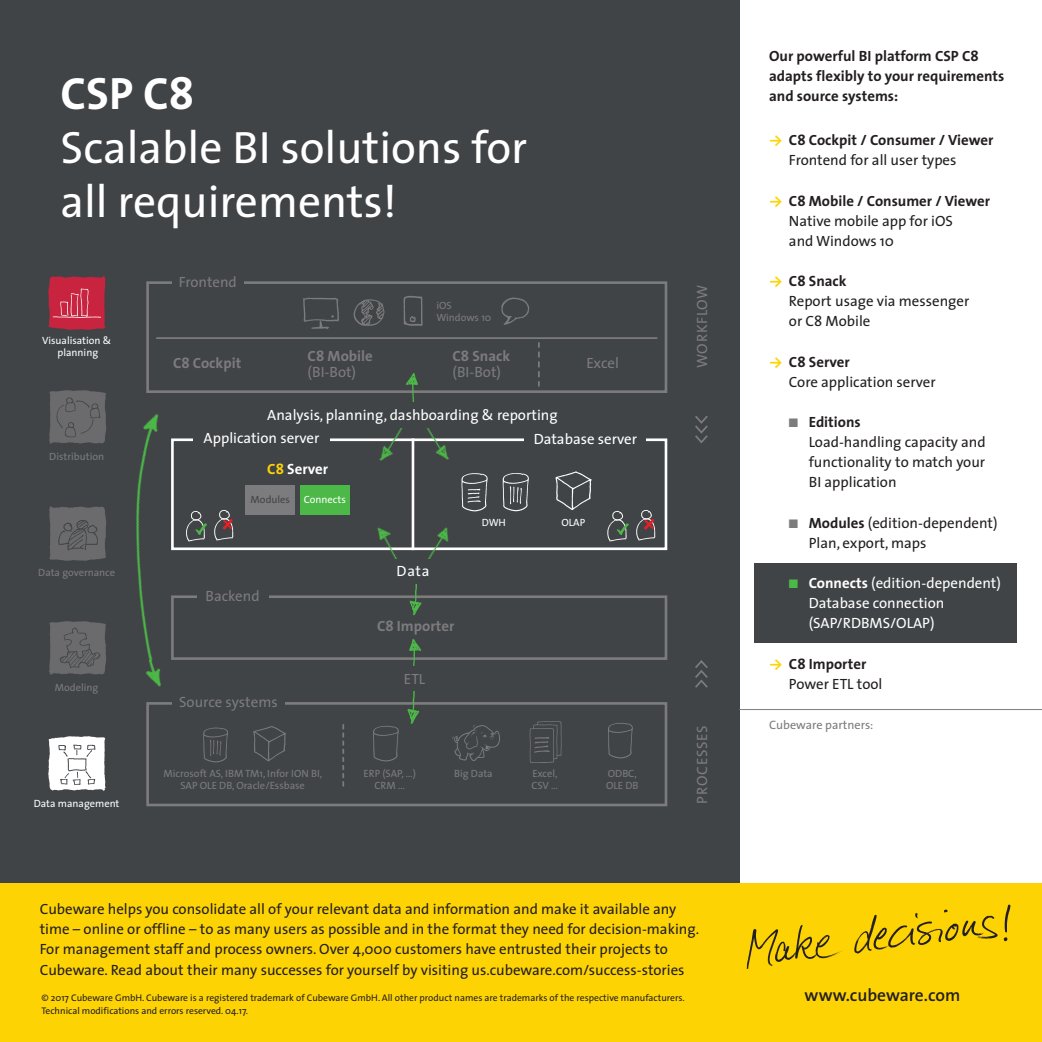
<style>
.page{position:relative;width:1042px;height:1042px;background:#fff}
.page>*{position:absolute;margin:0;border:0;box-sizing:border-box;transform-origin:0 0}
.t1{font:45.5px/54.2px "The Sans";color:#fff}
.t2{font:700 45.5px "The Sans";color:#fff}
.t3{font:600 17.5px "The Sans";color:#231f20}
.t4{font:14.88px/20.1px "The Sans";color:#231f20}
.t5{font:14.88px/20.1px "The Sans";color:#fff}
.t6{font:700 14.88px/20.1px "The Sans";color:#231f20}
.t7{font:14.88px "The Sans";color:#7c7b7d}
.t8{font:700 14.88px "The Sans";color:#7c7b7d}
.t9{font:14.88px "The Sans";letter-spacing:.05em;color:#7c7b7d}
.t10{font:700 14.88px "The Sans";color:#fff}
.t11{font:12.25px "The Sans";color:#7c7b7d}
.t12{font:10.5px/12.2px "The Sans";color:#7c7b7d}
.t13{font:10.5px/12.1px "The Sans";color:#fff;text-align:center}
.t14{font:10.5px "The Sans";color:#414447}
.t15{font:9.62px "The Sans";color:#231f20}
.s1{color:#fed304}
.s2{font-family:"Calibri";font-style:italic;color:#fed304}
.s3{font-weight:400}
.s4{font-family:"Calibri";font-weight:700;font-style:italic;color:#fed304}
.s5{font-weight:700}
.s6{color:#7c7b7d}
.s7{color:#4cb848}
</style>
<div class="page">
<div style="left:0;top:0;width:739px;height:1042px;background:#414447"></div>
<img style="left:48px;top:276px;width:58px;height:54px">
<img style="left:49px;top:281px;width:55px;height:46px">
<img style="left:49px;top:390px;width:57px;height:54px">
<img style="left:50px;top:391px;width:54px;height:50px">
<img style="left:49px;top:506px;width:53px;height:54px">
<img style="left:53px;top:507px;width:51px;height:54px">
<img style="left:49px;top:621px;width:56px;height:54px">
<img style="left:52px;top:624px;width:51px;height:51px">
<img style="left:48px;top:736px;width:58px;height:55px">
<img style="left:49px;top:738px;width:53px;height:52px">
<div style="left:0;top:883px;width:1042px;height:159px;background:#fed304"></div>
<div style="left:754px;top:564px;width:263px;height:79px;background:#414447"></div>
<div style="left:171px;top:438px;width:496px;height:112px;border:3px solid #fff"></div>
<div style="left:146px;top:281px;width:521px;height:112px;border:3px solid #7c7b7d"></div>
<div style="left:172px;top:276px;width:72px;height:20px;background:#414447"></div>
<div style="left:146px;top:702px;width:521px;height:104px;border:3px solid #7c7b7d"></div>
<div style="left:171px;top:595px;width:496px;height:65px;border:3px solid #7c7b7d"></div>
<div style="left:197px;top:590px;width:71px;height:20px;background:#414447"></div>
<img style="left:303px;top:297px;width:82px;height:32px">
<img style="left:501px;top:297px;width:28px;height:28px">
<img style="left:403px;top:296px;width:20px;height:30px">
<img style="left:186px;top:511px;width:19px;height:31px">
<img style="left:214px;top:509px;width:20px;height:32px">
<img style="left:218px;top:514px;width:16px;height:19px">
<img style="left:187px;top:516px;width:20px;height:22px">
<img style="left:607px;top:510px;width:20px;height:32px">
<img style="left:636px;top:509px;width:20px;height:32px">
<img style="left:640px;top:514px;width:16px;height:19px">
<img style="left:609px;top:516px;width:20px;height:22px">
<img style="left:461px;top:473px;width:68px;height:39px">
<img style="left:203px;top:727px;width:25px;height:36px">
<img style="left:373px;top:726px;width:26px;height:36px">
<img style="left:608px;top:723px;width:25px;height:36px">
<img style="left:529px;top:721px;width:33px;height:42px">
<img style="left:390px;top:373px;width:43px;height:28px">
<img style="left:377px;top:527px;width:28px;height:32px">
<img style="left:424px;top:527px;width:28px;height:32px">
<img style="left:372px;top:428px;width:39px;height:33px">
<img style="left:418px;top:428px;width:39px;height:32px">
<img style="left:401px;top:584px;width:25px;height:31px">
<img style="left:389px;top:639px;width:49px;height:27px">
<img style="left:400px;top:691px;width:33px;height:33px">
<img style="left:104px;top:395px;width:78px;height:273px">
<img style="left:121px;top:661px;width:61px;height:26px">
<img style="left:555px;top:471px;width:37px;height:39px">
<img style="left:253px;top:726px;width:33px;height:36px">
<div style="left:193px;top:432px;width:137px;height:20px;background:#414447"></div>
<div style="left:524px;top:432px;width:122px;height:20px;background:#414447"></div>
<hr style="left:156px;top:337px;width:501px;height:2px;background:#7c7b7d">
<svg style="left:538px;top:342px;width:2px;height:44px"></svg>
<svg style="left:342px;top:724px;width:2px;height:62px"></svg>
<div style="left:245px;top:485px;width:50px;height:30px;background:#7c7b7d"></div>
<div style="left:300px;top:485px;width:50px;height:30px;background:#4cb848"></div>
<hr style="left:412px;top:438px;width:2px;height:112px;background:#fff">
<svg style="left:695px;top:416px;width:13px;height:28px"></svg>
<svg style="left:695px;top:660px;width:13px;height:28px"></svg>
<div style="left:172px;top:695px;width:113px;height:20px;background:#414447"></div>
<img style="left:452px;top:725px;width:47px;height:35px">
<img style="left:746px;top:904px;width:265px;height:65px">
<hr style="left:739px;top:709px;width:303px;height:1px;background:#7c7b7d">
<h1 class="t2" style="left:60px;top:75px;width:135px">CSP C8</h1>
<h1 class="t1" style="left:60px;top:125px;width:468px">Scalable BI solutions for all requirements!</h1>
<p class="t13" style="left:42px;top:335px;width:71px">Visualisation &amp; planning</p>
<p class="t12" style="left:49px;top:451px;width:56px">Distribution</p>
<p class="t12" style="left:38px;top:567px;width:78px">Data governance</p>
<p class="t12" style="left:55px;top:683px;width:45px">Modeling</p>
<p class="t13" style="left:34px;top:798px;width:87px">Data management</p>
<p class="t7" style="left:179px;top:276px;width:60px">Frontend</p>
<p class="t8" style="left:173px;top:357px;width:70px">C8 Cockpit</p>
<p class="t8" style="left:308px;top:350px;width:67px">C8 Mobile</p>
<p class="t7" style="left:308px;top:366px;width:50px">(BI-Bot)</p>
<p class="t12" style="left:436px;top:300px;width:57px">iOS<br>Windows 10</p>
<p class="t8" style="left:452px;top:350px;width:59px">C8 Snack</p>
<p class="t7" style="left:452px;top:366px;width:50px">(BI-Bot)</p>
<p class="t5" style="left:267px;top:406px;width:292px">Analysis, planning, dashboarding &amp; reporting</p>
<p class="t7" style="left:586px;top:357px;width:34px">Excel</p>
<p class="t5" style="left:204px;top:430px;width:117px">Application server</p>
<p class="t5" style="left:534px;top:430px;width:105px">Database server</p>
<p class="t10" style="left:267px;top:463px;width:62px"><span class="s1">C8</span> Server</p>
<p class="t14" style="left:251px;top:496px;width:41px">Modules</p>
<p class="t13" style="left:304px;top:495px;width:44px">Connects</p>
<p class="t7" style="left:206px;top:590px;width:56px">Backend</p>
<p class="t7" style="left:179px;top:696px;width:100px">Source systems</p>
<p class="t5" style="left:396px;top:562px;width:35px">Data</p>
<p class="t8" style="left:377px;top:620px;width:79px">C8 Importer</p>
<p class="t7" style="left:404px;top:673px;width:23px">ETL</p>
<p class="t13" style="left:482px;top:517px;width:26px">DWH</p>
<p class="t13" style="left:561px;top:517px;width:25px">OLAP</p>
<p class="t12" style="left:164px;top:768px;width:160px;text-align:center">Microsoft AS, IBM TM1, Infor ION BI,<br>SAP OLE DB, Oracle/Essbase</p>
<p class="t12" style="left:363px;top:768px;width:54px;text-align:center">ERP (SAP, …)<br>CRM …</p>
<p class="t12" style="left:606px;top:768px;width:34px">ODBC,<br>OLE DB</p>
<p class="t12" style="left:454px;top:768px;width:40px">Big Data</p>
<p class="t12" style="left:531px;top:768px;width:28px">Excel,<br>CSV …</p>
<p class="t9" style="left:696px;top:368px;width:85px;rotate:-90deg">WORKFLOW</p>
<p class="t9" style="left:696px;top:803px;width:80px;rotate:-90deg">PROCESSES</p>
<p class="t6" style="left:769px;top:47px;width:237px">Our powerful BI platform CSP C8 adapts flexibly to your requirements and source systems:</p>
<p class="t6" style="left:789px;top:131px;width:206px;text-indent:-20px"><span class="s2">→</span> C8 Cockpit / Consumer / Viewer<br><span class="s3">Frontend for all user types</span></p>
<p class="t4" style="left:789px;top:192px;width:203px;text-indent:-20px"><span class="s4">→</span> <span class="s5">C8 Mobile / Consumer / Viewer<br></span>Native mobile app for iOS<br>and Windows 10</p>
<p class="t4" style="left:789px;top:272px;width:182px;text-indent:-20px"><span class="s4">→</span> <span class="s5">C8 Snack<br></span>Report usage via messenger or C8 Mobile</p>
<p class="t4" style="left:789px;top:353px;width:148px;text-indent:-20px"><span class="s4">→</span> <span class="s5">C8 Server<br></span>Core application server</p>
<p class="t4" style="left:809px;top:413px;width:178px;text-indent:-20px"><span class="s6">■</span> <span class="s5">Editions<br></span>Load-handling capacity and functionality to match your<br>BI application</p>
<p class="t4" style="left:809px;top:514px;width:190px;text-indent:-20px"><span class="s6">■</span> <span class="s5">Modules</span> (edition-dependent)<br>Plan, export, maps</p>
<p class="t5" style="left:809px;top:574px;width:194px;text-indent:-20px"><span class="s7">■</span> <span class="s5">Connects</span> (edition-dependent)<br>Database connection (SAP/RDBMS/OLAP)</p>
<p class="t4" style="left:789px;top:655px;width:95px;text-indent:-20px"><span class="s4">→</span> <span class="s5">C8 Importer<br></span>Power ETL tool</p>
<p class="t11" style="left:769px;top:720px;width:106px">Cubeware partners:</p>
<p class="t4" style="left:40px;top:900px;width:661px">Cubeware helps you consolidate all of your relevant data and information and make it available any time – online or offline – to as many users as possible and in the format they need for decision-making.<br>For management staff and process owners. Over 4,000 customers have entrusted their projects to Cubeware. Read about their many successes for yourself by visiting us.cubeware.com/success-stories</p>
<p class="t15" style="left:41px;top:994px;width:645px">© 2017 Cubeware GmbH. Cubeware is a registered trademark of Cubeware GmbH. All other product names are trademarks of the respective manufacturers.</p>
<p class="t3" style="left:804px;top:988px;width:157px">www.cubeware.com</p>
<p class="t15" style="left:41px;top:1006px;width:208px">Technical modifications and errors reserved. 04.17.</p>
</div>
